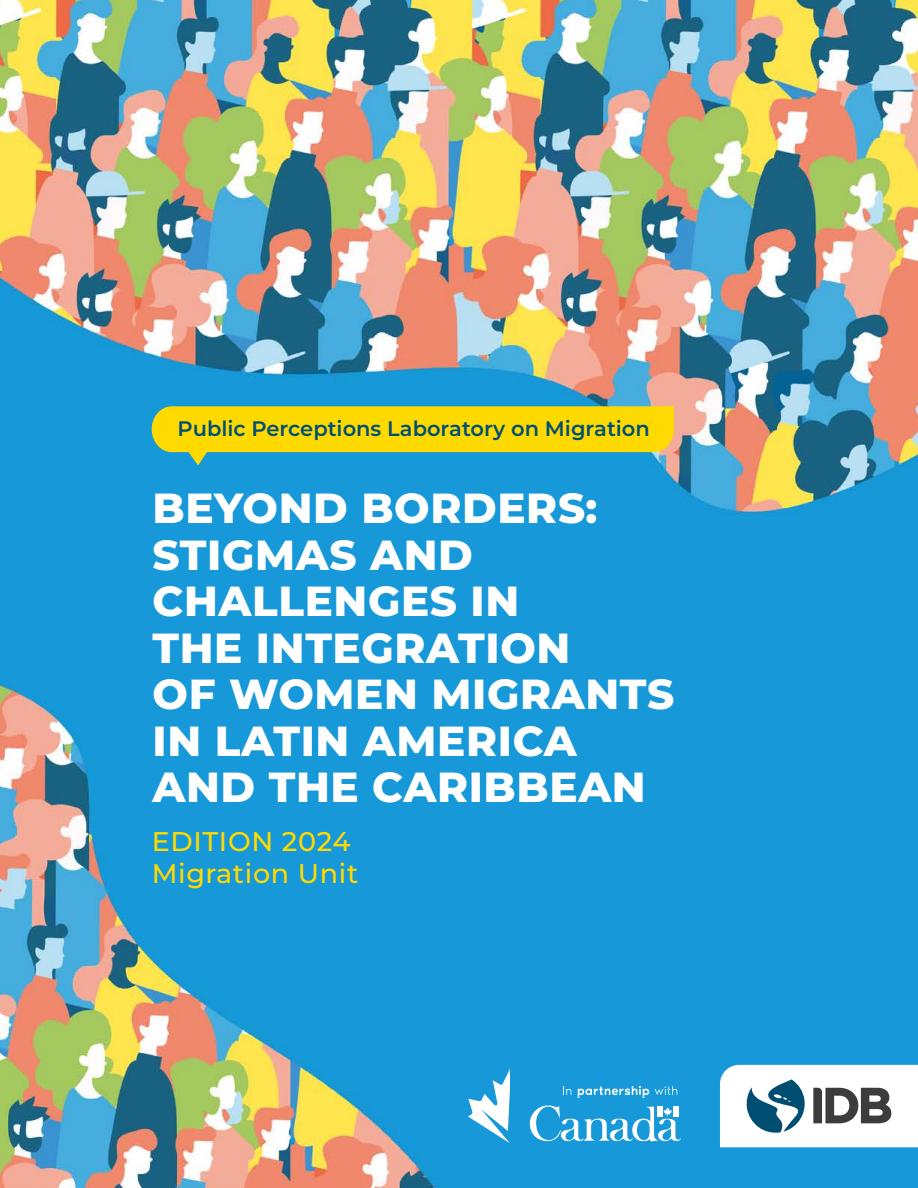
<style>
.page{position:relative;width:918px;height:1188px;background:#fff}
.page>*{position:absolute;margin:0;border:0;box-sizing:border-box;transform-origin:0 0}
.t1{font:800 42px/46.5px "Montserrat";letter-spacing:.015em;color:#fff}
.t2{font:500 27px/32.4px "Montserrat";letter-spacing:.025em;color:#ffda00}
.t3{font:600 21px "Montserrat";color:#005073}
</style>
<div class="page">
<img style="left:0;top:0;width:918px;height:1188px">
<svg style="left:152px;top:406px;width:522px;height:59px;background:#cbcb31"></svg>
<svg style="left:468px;top:1069px;width:42px;height:74px"></svg>
<svg style="left:530px;top:1086px;width:151px;height:62px;background:#43abe0"></svg>
<svg style="left:720px;top:1065px;width:198px;height:82px"></svg>
<p class="t3" style="left:178px;top:414px;width:474px">Public Perceptions Laboratory on Migration</p>
<p class="t1" style="left:153px;top:483px;width:523px">BEYOND BORDERS:<br>STIGMAS AND<br>CHALLENGES IN<br>THE INTEGRATION<br>OF WOMEN MIGRANTS<br>IN LATIN AMERICA<br>AND THE CARIBBEAN</p>
<p class="t2" style="left:152px;top:824px;width:208px">EDITION 2024<br>Migration Unit</p>
</div>
